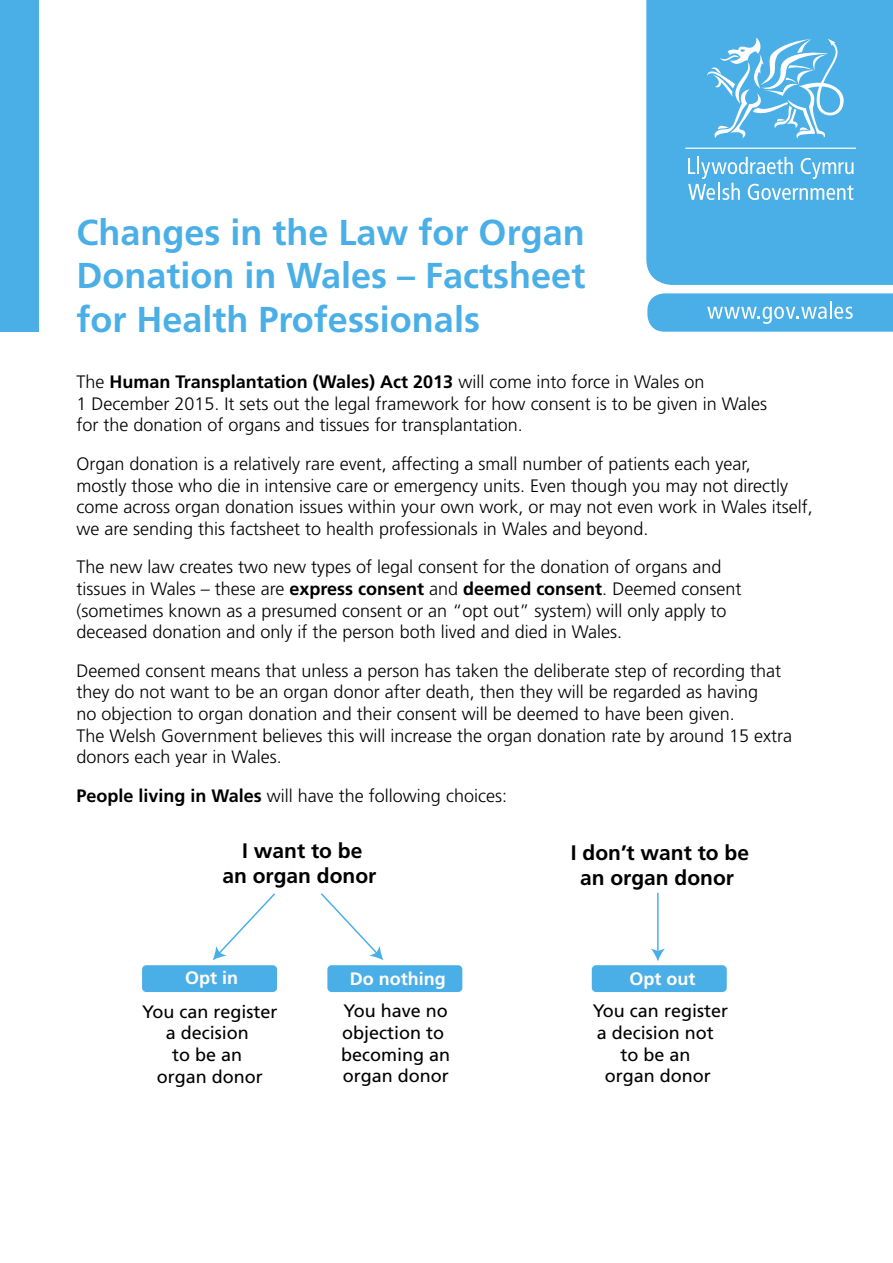
<style>
.page{position:relative;width:893px;height:1263px;background:#fff}
.page>*{position:absolute;margin:0;border:0;box-sizing:border-box;transform-origin:0 0}
.t1{font:700 36px/43.2px "Frutiger LT Std";color:#4bafe7;text-align:justify}
.t2{font:700 21px/25.2px "Frutiger LT Std";color:#000;text-align:center}
.t3{font:300 18px/21.6px "Frutiger LT Std";color:#000}
.t4{font:18px/21.6px "Frutiger LT Std";color:#000;text-align:center}
.t5{font:700 18px "Frutiger LT Std";color:#fff}
.s1{font-weight:700}
</style>
<div class="page">
<div style="left:592px;top:965px;width:135px;height:27px;background:#4bafe7;border-radius:4px"></div>
<div style="left:327px;top:965px;width:135px;height:27px;background:#4bafe7;border-radius:4px"></div>
<div style="left:142px;top:965px;width:135px;height:27px;background:#4bafe7;border-radius:4px"></div>
<svg style="left:213px;top:893px;width:62px;height:67px"></svg>
<svg style="left:321px;top:893px;width:62px;height:67px"></svg>
<hr style="left:657px;top:893px;width:2px;height:59px;background:#4bafe7">
<svg style="left:651px;top:948px;width:14px;height:13px"></svg>
<div style="left:646px;top:0;width:247px;height:285px;background:#4bafe7"></div>
<div style="left:0;top:0;width:38px;height:332px;background:#4bafe7"></div>
<svg style="left:707px;top:38px;width:137px;height:101px;background:#71c0ec"></svg>
<svg style="left:688px;top:157px;width:166px;height:43px;background:#73c1ec"></svg>
<hr style="left:685px;top:148px;width:171px;height:1px;background:#fff">
<svg style="left:647px;top:293px;width:246px;height:39px;background:#5eb7e9"></svg>
<p class="t1" style="left:77px;top:211px;width:510px">Changes in the Law for Organ Donation in Wales – Factsheet for Health Professionals</p>
<p class="t3" style="left:77px;top:371px;width:692px">The <span class="s1">Human Transplantation (Wales) Act 2013</span> will come into force in Wales on<br>1 December 2015. It sets out the legal framework for how consent is to be given in Wales for the donation of organs and tissues for transplantation.</p>
<p class="t3" style="left:77px;top:453px;width:738px">Organ donation is a relatively rare event, affecting a small number of patients each year,<br>mostly those who die in intensive care or emergency units. Even though you may not directly come across organ donation issues within your own work, or may not even work in Wales itself, we are sending this factsheet to health professionals in Wales and beyond.</p>
<p class="t3" style="left:77px;top:557px;width:666px">The new law creates two new types of legal consent for the donation of organs and tissues in Wales – these are <span class="s1">express consent</span> and <span class="s1">deemed consent</span>. Deemed consent (sometimes known as a presumed consent or an “opt out” system) will only apply to deceased donation and only if the person both lived and died in Wales.</p>
<p class="t3" style="left:77px;top:660px;width:717px">Deemed consent means that unless a person has taken the deliberate step of recording that they do not want to be an organ donor after death, then they will be regarded as having<br>no objection to organ donation and their consent will be deemed to have been given.<br>The Welsh Government believes this will increase the organ donation rate by around 15 extra donors each year in Wales.</p>
<p class="t3" style="left:77px;top:785px;width:432px"><span class="s1">People living in Wales</span> will have the following choices:</p>
<p class="t2" style="left:222px;top:838px;width:156px">I want to be<br>an organ donor</p>
<p class="t5" style="left:185px;top:967px;width:55px">Opt in</p>
<p class="t4" style="left:142px;top:1001px;width:137px">You can register a decision<br>to be an<br>organ donor</p>
<p class="t5" style="left:350px;top:968px;width:98px">Do nothing</p>
<p class="t4" style="left:341px;top:1000px;width:111px;text-align:left">You have no objection to becoming an organ donor</p>
<p class="t2" style="left:571px;top:840px;width:180px">I don’t want to be an organ donor</p>
<p class="t5" style="left:629px;top:968px;width:68px">Opt out</p>
<p class="t4" style="left:593px;top:1000px;width:137px;text-align:left">You can register a decision not</p>
<p class="t4" style="left:605px;top:1043px;width:108px">to be an organ donor</p>
</div>
